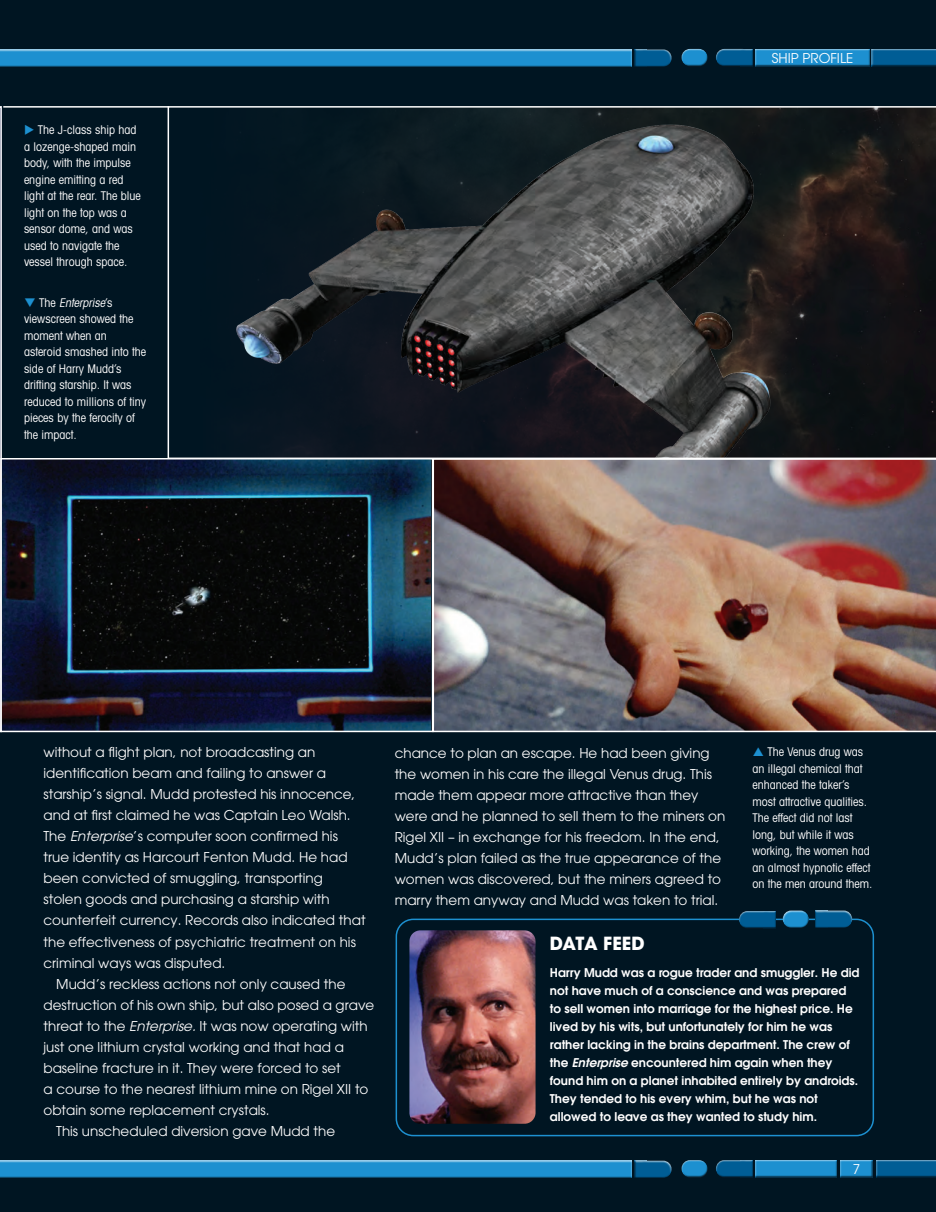
<style>
.page{position:relative;width:936px;height:1212px;background:#fff}
.page>*{position:absolute;margin:0;border:0;box-sizing:border-box;transform-origin:0 0}
.t1{font:700 18px "Avant Garde";letter-spacing:-.01em;color:#fff}
.t2{font:13.5px/21px "Avant Garde";color:#fff}
.t3{font:condensed 12px/16.5px "Avant Garde LT";color:#fff}
.t4{font:600 12px/18px "Avant Garde";color:#fff}
.s1{color:#1d90d0}
.s2{font-style:italic}
.s3{font-family:"Avant Garde LT";font-style:italic}
</style>
<div class="page">
<div style="left:0;top:0;width:935px;height:1212px;background:#001522"></div>
<div style="left:714px;top:48px;width:40px;height:18px;background:#231f20;opacity:.75"></div>
<div style="left:714px;top:1159px;width:40px;height:19px;background:#231f20;opacity:.75"></div>
<div style="left:633px;top:49px;width:40px;height:18px;background:#231f20;opacity:.75"></div>
<div style="left:633px;top:1160px;width:40px;height:18px;background:#231f20;opacity:.75"></div>
<div style="left:754px;top:48px;width:117px;height:19px;background:#231f20;opacity:.75"></div>
<div style="left:754px;top:1159px;width:84px;height:19px;background:#231f20;opacity:.75"></div>
<div style="left:839px;top:1159px;width:35px;height:19px;background:#231f20;opacity:.75"></div>
<div style="left:0;top:49px;width:632px;height:18px;background:#231f20;opacity:.75"></div>
<div style="left:0;top:1160px;width:632px;height:18px;background:#231f20;opacity:.75"></div>
<div style="left:870px;top:48px;width:65px;height:19px;background:#231f20;opacity:.75"></div>
<div style="left:874px;top:1159px;width:61px;height:19px;background:#231f20;opacity:.75"></div>
<div style="left:680px;top:47px;width:28px;height:15px;background:#fff;opacity:.75"></div>
<div style="left:680px;top:51px;width:30px;height:16px;background:#231f20;opacity:.75"></div>
<div style="left:680px;top:1158px;width:28px;height:15px;background:#fff;opacity:.75"></div>
<div style="left:680px;top:1162px;width:30px;height:16px;background:#231f20;opacity:.75"></div>
<svg style="left:0;top:106px;width:2px;height:352px"></svg>
<img style="left:433px;top:459px;width:502px;height:273px">
<svg style="left:167px;top:106px;width:768px;height:353px"></svg>
<div style="left:395px;top:918px;width:479px;height:218px;border:2px solid #1d90d0;border-radius:17px"></div>
<img style="left:409px;top:930px;width:126px;height:194px">
<img style="left:3px;top:461px;width:427px;height:268px">
<div style="left:0;top:458px;width:433px;height:274px;border:2px solid #fff"></div>
<hr style="left:3px;top:106px;width:166px;height:2px;background:#fff">
<div style="left:813px;top:908px;width:41px;height:16px;background:#001522"></div>
<div style="left:813px;top:909px;width:40px;height:19px;background:#231f20;opacity:.75"></div>
<div style="left:736px;top:909px;width:41px;height:15px;background:#001522"></div>
<div style="left:737px;top:910px;width:40px;height:18px;background:#231f20;opacity:.75"></div>
<div style="left:781px;top:908px;width:28px;height:16px;background:#fff;opacity:.75"></div>
<div style="left:781px;top:913px;width:30px;height:15px;background:#231f20;opacity:.75"></div>
<p class="t3" style="left:24px;top:121px;width:118px"><span class="s1">◆</span> The J-class ship had a lozenge-shaped main body, with the impulse engine emitting a red light at the rear. The blue light on the top was a sensor dome, and was used to navigate the vessel through space.</p>
<p class="t3" style="left:24px;top:294px;width:123px"><span class="s1">❑</span> T h e <span class="s2">Enterprise</span>’s viewscreen showed the moment when an asteroid smashed into the side of Harry Mudd’s drifting starship. It was reduced to millions of tiny pieces by the ferocity of the impact.</p>
<p class="t2" style="left:771px;top:47px;width:83px">SHIP PROFILE</p>
<p class="t2" style="left:43px;top:742px;width:323px">without a flight plan, not broadcasting an identification beam and failing to answer a starship’s signal. Mudd protested his innocence, and at first claimed he was Captain Leo Walsh.<br>The <span class="s3">Enterprise</span>’s computer soon confirmed his true identity as Harcourt Fenton Mudd. He had been convicted of smuggling, transporting<br>stolen goods and purchasing a starship with counterfeit currency. Records also indicated that the effectiveness of psychiatric treatment on his criminal ways was disputed.</p>
<p class="t2" style="left:56px;top:973px;width:290px">Mudd’s reckless actions not only caused the</p>
<p class="t2" style="left:43px;top:994px;width:332px">destruction of his own ship, but also posed a grave</p>
<p class="t2" style="left:43px;top:1015px;width:325px">threat to the <span class="s3">Enterprise.</span> It was now operating with</p>
<p class="t2" style="left:43px;top:1036px;width:302px">just one lithium crystal working and that had a</p>
<p class="t2" style="left:43px;top:1057px;width:299px">baseline fracture in it. They were forced to set</p>
<p class="t2" style="left:43px;top:1078px;width:326px">a course to the nearest lithium mine on Rigel XII to</p>
<p class="t2" style="left:43px;top:1099px;width:227px">obtain some replacement crystals.</p>
<p class="t2" style="left:56px;top:1120px;width:280px">This unscheduled diversion gave Mudd the</p>
<p class="t2" style="left:394px;top:742px;width:332px">chance to plan an escape. He had been giving the women in his care the illegal Venus drug. This made them appear more attractive than they were and he planned to sell them to the miners on Rigel XII – in exchange for his freedom. In the end, Mudd’s plan failed as the true appearance of the women was discovered, but the miners agreed to marry them anyway and Mudd was taken to trial.</p>
<p class="t3" style="left:752px;top:743px;width:121px;text-indent:15px">The Venus drug was an illegal chemical that enhanced the taker’s most attractive qualities.<br>The effect did not last long, but while it was working, the women had an almost hypnotic effect on the men around them.</p>
<h1 class="t1" style="left:550px;top:931px;width:96px">DATA FEED</h1>
<p class="t4" style="left:550px;top:963px;width:311px">Harry Mudd was a rogue trader and smuggler. He did not have much of a conscience and was prepared to sell women into marriage for the highest price. He lived by his wits, but unfortunately for him he was rather lacking in the brains department. The crew of the <span class="s3">Enterprise</span> encountered him again when they found him on a planet inhabited entirely by androids.<br>They tended to his every whim, but he was not allowed to leave as they wanted to study him.</p>
<p class="t2" style="left:852px;top:1158px;width:9px">7</p>
</div>
